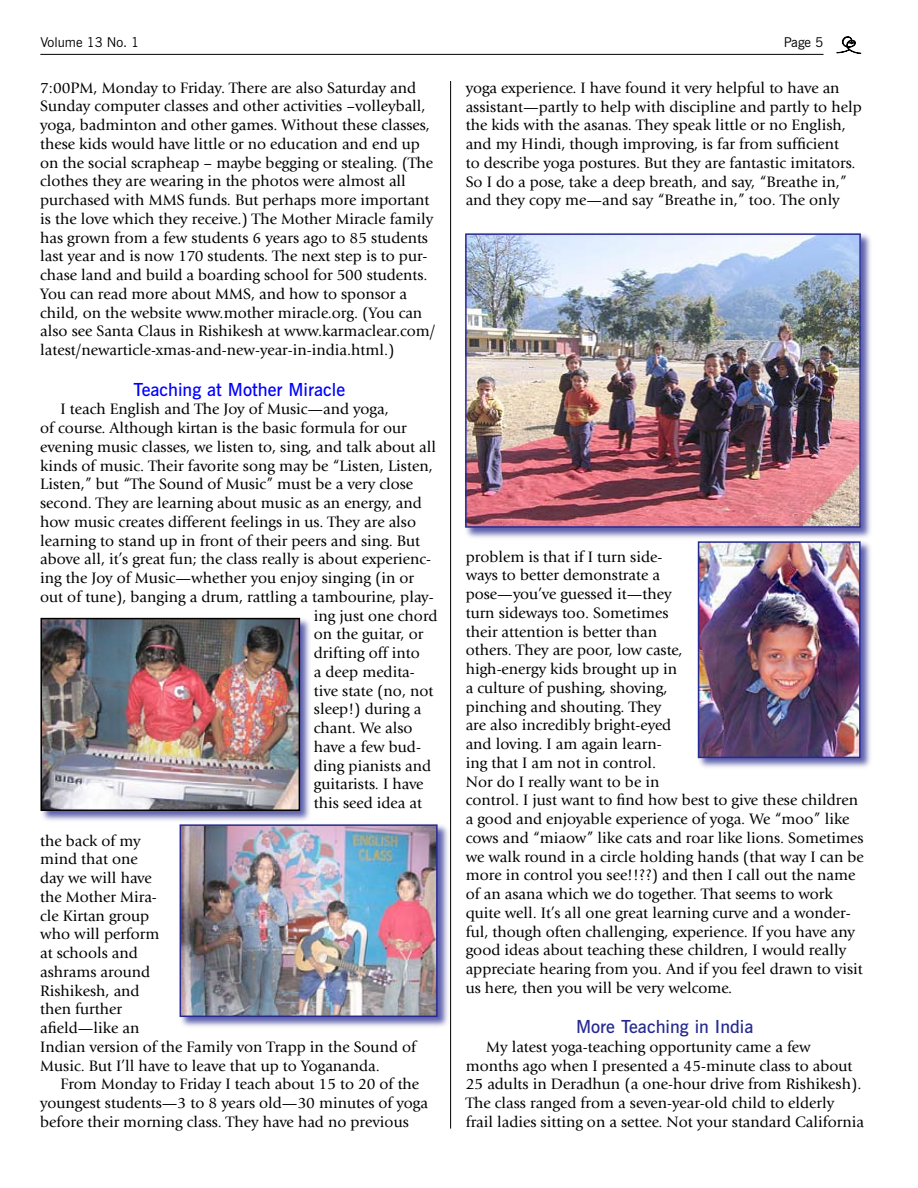
<style>
.page{position:relative;width:918px;height:1188px;background:#fff}
.page>*{position:absolute;margin:0;border:0;box-sizing:border-box;transform-origin:0 0}
.t1{font:600 18px "News Gothic BT";color:#00f}
.t2{font:600 18px "News Gothic BT";color:#262a90}
.t3{font:15.75px/18.8px "Giovanni";color:#000}
.t4{font:13.5px "News Gothic BT";color:#000}
</style>
<div class="page">
<svg style="left:837px;top:36px;width:24px;height:18px"></svg>
<hr style="left:40px;top:54px;width:784px;height:1px;background:#000">
<div style="left:39px;top:616px;width:274px;height:208px;background:#262a90;opacity:.75"></div>
<img style="left:43px;top:621px;width:254px;height:187px">
<div style="left:40px;top:618px;width:260px;height:193px;border:2px solid #000"></div>
<div style="left:178px;top:823px;width:272px;height:207px;background:#262a90;opacity:.75"></div>
<img style="left:183px;top:827px;width:252px;height:187px">
<div style="left:180px;top:824px;width:258px;height:193px;border:2px solid #262a90"></div>
<div style="left:464px;top:232px;width:410px;height:308px;background:#262a90;opacity:.75"></div>
<img style="left:468px;top:236px;width:390px;height:289px">
<div style="left:465px;top:233px;width:396px;height:295px;border:2px solid #262a90"></div>
<div style="left:696px;top:540px;width:177px;height:231px;background:#262a90;opacity:.75"></div>
<img style="left:701px;top:544px;width:157px;height:211px">
<div style="left:698px;top:541px;width:163px;height:217px;border:2px solid #262a90"></div>
<hr style="left:450px;top:81px;width:1px;height:1048px;background:#000">
<p class="t4" style="left:40px;top:34px;width:101px">Volume 13 No. 1</p>
<p class="t4" style="left:784px;top:34px;width:29px">Page</p>
<p class="t3" style="left:40px;top:78px;width:397px">7:00PM, Monday to Friday. There are also Saturday and Sunday computer classes and other activities –volleyball, yoga, badminton and other games. Without these classes, these kids would have little or no education and end up on the social scrapheap – maybe begging or stealing. (The clothes they are wearing in the photos were almost all purchased with MMS funds. But perhaps more important is the love which they receive.) The Mother Miracle family has grown from a few students 6 years ago to 85 students last year and is now 170 students. The next step is to pur&shy;chase land and build a boarding school for 500 students.<br>You can read more about MMS, and how to sponsor a child, on the website www.mother miracle.org. (You can also see Santa Claus in Rishikesh at www.karmaclear.com/ latest/newarticle-xmas-and-new-year-in-india.html.)</p>
<p class="t1" style="left:134px;top:378px;width:213px">Teaching at Mother Miracle</p>
<p class="t3" style="left:61px;top:400px;width:330px">I teach English and The Joy of Music—and yoga,</p>
<p class="t3" style="left:40px;top:419px;width:368px">of course. Although kirtan is the basic formula for our</p>
<p class="t3" style="left:40px;top:437px;width:398px">evening music classes, we listen to, sing, and talk about all</p>
<p class="t3" style="left:40px;top:456px;width:394px">kinds of music. Their favorite song may be “Listen, Listen,</p>
<p class="t3" style="left:40px;top:475px;width:374px">Listen,” but “The Sound of Music” must be a very close</p>
<p class="t3" style="left:40px;top:494px;width:383px">second. They are learning about music as an energy, and</p>
<p class="t3" style="left:40px;top:512px;width:377px">how music creates different feelings in us. They are also</p>
<p class="t3" style="left:40px;top:531px;width:382px">learning to stand up in front of their peers and sing. But</p>
<p class="t3" style="left:40px;top:550px;width:393px">above all, it’s great fun; the class really is about experienc-</p>
<p class="t3" style="left:40px;top:569px;width:375px">ing the Joy of Music—whether you enjoy singing (in or</p>
<p class="t3" style="left:40px;top:587px;width:395px">out of tune), banging a drum, rattling a tambourine, play-</p>
<p class="t3" style="left:314px;top:606px;width:125px">ing just one chord</p>
<p class="t3" style="left:314px;top:625px;width:111px">on the guitar, or</p>
<p class="t3" style="left:314px;top:644px;width:107px">drifting off into</p>
<p class="t3" style="left:314px;top:662px;width:102px">a deep medita-</p>
<p class="t3" style="left:314px;top:681px;width:121px">tive state (no, not</p>
<p class="t3" style="left:314px;top:700px;width:109px">sleep!) during a</p>
<p class="t3" style="left:314px;top:719px;width:100px">chant. We also</p>
<p class="t3" style="left:314px;top:737px;width:109px">have a few bud-</p>
<p class="t3" style="left:314px;top:756px;width:119px">ding pianists and</p>
<p class="t3" style="left:314px;top:775px;width:111px">guitarists. I have</p>
<p class="t3" style="left:314px;top:794px;width:110px">this seed idea at</p>
<p class="t3" style="left:40px;top:831px;width:377px">the back of my<br>mind that one<br>day we will have<br>the Mother Mira-<br>cle Kirtan group<br>who will perform<br>at schools and<br>ashrams around<br>Rishikesh, and<br>then further<br>afield—like an<br>Indian version of the Family von Trapp in the Sound of<br>Music. But I’ll have to leave that up to Yogananda.</p>
<p class="t3" style="left:40px;top:1075px;width:389px;text-indent:20px">From Monday to Friday I teach about 15 to 20 of the youngest students—3 to 8 years old—30 minutes of yoga before their morning class. They have had no previous</p>
<p class="t3" style="left:466px;top:79px;width:398px">yoga experience. I have found it very helpful to have an assistant—partly to help with discipline and partly to help the kids with the asanas. They speak little or no English, and my Hindi, though improving, is far from sufficient<br>to describe yoga postures. But they are fantastic imitators.<br>So I do a pose, take a deep breath, and say, “Breathe in,” and they copy me—and say “Breathe in,” too. The only</p>
<p class="t3" style="left:466px;top:547px;width:400px">problem is that if I turn side-<br>ways to better demonstrate a<br>pose—you’ve guessed it—they<br>turn sideways too. Sometimes<br>their attention is better than<br>others. They are poor, low caste,<br>high-energy kids brought up in<br>a culture of pushing, shoving,<br>pinching and shouting. They<br>are also incredibly bright-eyed<br>and loving. I am again learn-<br>ing that I am not in control.<br>Nor do I really want to be in<br>control. I just want to find how best to give these children a good and enjoyable experience of yoga. We “moo” like cows and “miaow” like cats and roar like lions. Sometimes we walk round in a circle holding hands (that way I can be more in control you see!!??) and then I call out the name of an asana which we do together. That seems to work quite well. It’s all one great learning curve and a wonder&shy;ful, though often challenging, experience. If you have any good ideas about teaching these children, I would really appreciate hearing from you. And if you feel drawn to visit us here, then you will be very welcome.</p>
<p class="t2" style="left:576px;top:1016px;width:179px">More Teaching in India</p>
<p class="t3" style="left:466px;top:1038px;width:400px;text-indent:20px">My latest yoga-teaching opportunity came a few months ago when I presented a 45-minute class to about 25 adults in Deradhun (a one-hour drive from Rishikesh).<br>The class ranged from a seven-year-old child to elderly frail ladies sitting on a settee. Not your standard California</p>
</div>
